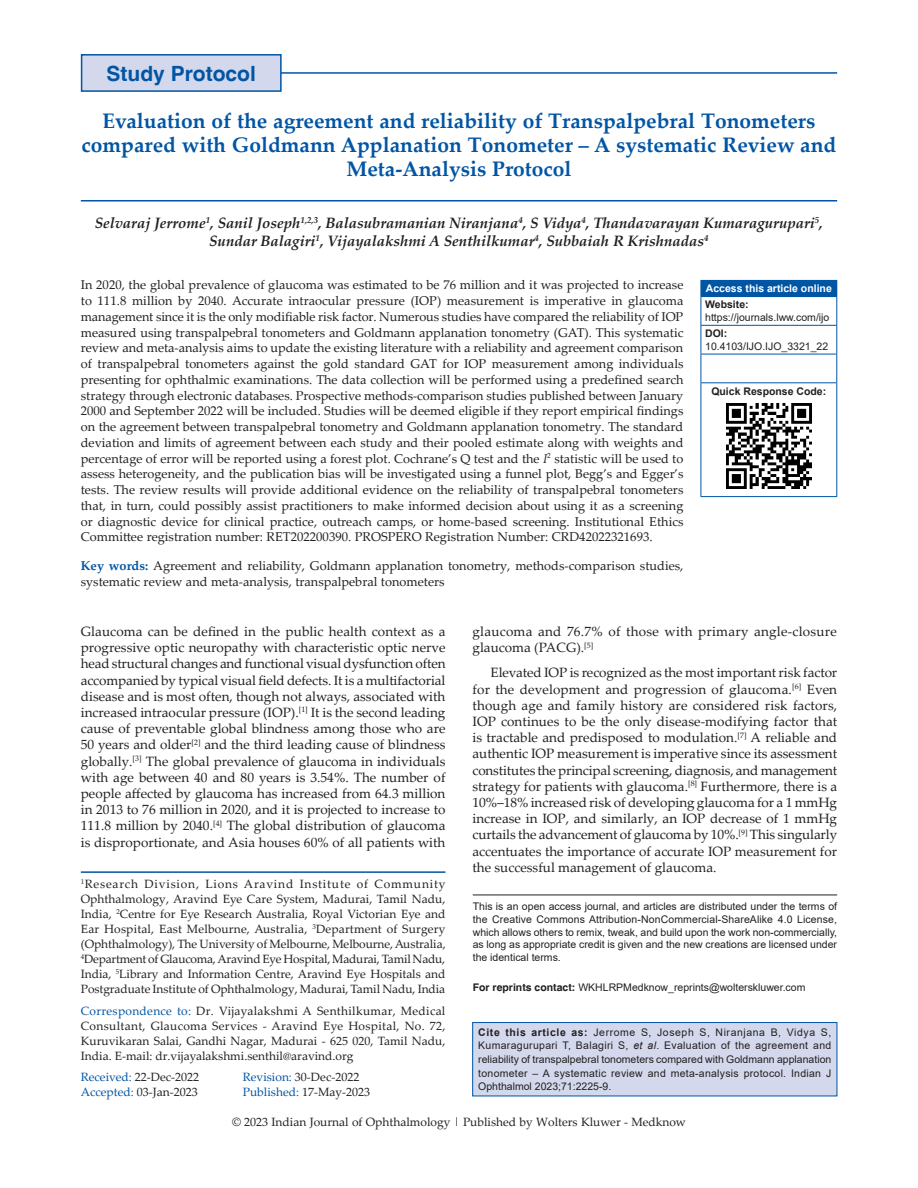
<style>
.page{position:relative;width:918px;height:1188px;background:#fff}
.page>*{position:absolute;margin:0;border:0;box-sizing:border-box;transform-origin:0 0}
.AT{font:700 21px/24px "Palatino Linotype";color:#0155a5;text-align:center}
.AH{font:700 21px "Helvetica";color:#0155a5}
.AU{font:italic 700 15px/18px "Palatino Linotype";color:#231f20;text-align:center}
.TXFL{font:13.5px/16.2px "Palatino Linotype";color:#231f20;text-align:justify}
.TX{font:13.5px/16.2px "Palatino Linotype";color:#231f20;text-align:justify}
.TXFL-2{font:13.5px/16.2px "Palatino Linotype";letter-spacing:.02em;color:#231f20}
.ABS{font:12.75px/15.8px "Palatino Linotype";color:#231f20;text-align:justify}
.KWD{font:12.75px/15.8px "Palatino Linotype";color:#231f20}
.AFF{font:12px/15px "Palatino Linotype";color:#231f20;text-align:justify}
.ADD{font:12px/15px "Palatino Linotype";color:#231f20;text-align:justify}
.HIS{font:12px "Palatino Linotype";color:#231f20}
.Reprint{font:10.5px/12.6px "Helvetica";color:#231f20;text-align:justify}
.HTC{font:10.5px/13.6px "Arial";color:#231f20}
.t1{font:700 10.5px "Arial";color:#fff}
.t2{font:700 10.5px "Arial";color:#231f20}
.s1{font-weight:700}
.s2{font-style:italic}
.s3{font-weight:700;color:#0155a5}
.s4{color:#0155a5}
</style>
<div class="page">
<hr style="left:258px;top:72px;width:579px;height:2px;background:#0155a5">
<div style="left:82px;top:55px;width:199px;height:36px;background:#d3d8ec"></div>
<div style="left:81px;top:54px;width:201px;height:38px;border:2px solid #0155a5"></div>
<hr style="left:81px;top:200px;width:756px;height:2px;background:#0155a5">
<div style="left:701px;top:280px;width:136px;height:17px;background:#0155a5"></div>
<hr style="left:701px;top:325px;width:136px;height:1px;background:#0155a5">
<hr style="left:701px;top:354px;width:136px;height:1px;background:#0155a5">
<svg style="left:701px;top:297px;width:1px;height:85px"></svg>
<svg style="left:836px;top:297px;width:1px;height:85px"></svg>
<hr style="left:701px;top:382px;width:136px;height:1px;background:#0155a5">
<hr style="left:701px;top:383px;width:1px;height:113px;background:#0155a5">
<hr style="left:836px;top:383px;width:1px;height:113px;background:#0155a5">
<hr style="left:701px;top:496px;width:136px;height:1px;background:#0155a5">
<img style="left:726px;top:403px;width:85px;height:85px">
<hr style="left:81px;top:871px;width:365px;height:2px;background:#0155a5">
<div style="left:473px;top:1023px;width:364px;height:73px;background:#d3d8ec"></div>
<div style="left:472px;top:1022px;width:365px;height:74px;border:1px solid #0155a5"></div>
<hr style="left:473px;top:895px;width:364px;height:1px;background:#231f20">
<p class="AH" style="left:107px;top:60px;width:151px">Study Protocol</p>
<p class="AT" style="left:82px;top:108px;width:756px">Evaluation of the agreement and reliability of Transpalpebral Tonometers compared with Goldmann Applanation Tonometer – A systematic Review and<br>Meta‑Analysis Protocol</p>
<p class="AU" style="left:95px;top:213px;width:730px">Selvaraj Jerrome<sup>1</sup>, Sanil Joseph<sup>1,2,3</sup>, Balasubramanian Niranjana<sup>4</sup>, S Vidya<sup>4</sup>, Thandavarayan Kumaragurupari<sup>5</sup>,<br>Sundar Balagiri<sup>1</sup>, Vijayalakshmi A Senthilkumar<sup>4</sup>, Subbaiah R Krishnadas<sup>4</sup></p>
<p class="t1" style="left:706px;top:281px;width:128px">Access this article online</p>
<p class="HTC" style="left:705px;top:298px;width:126px;line-height:12.6px"><span class="s1">Website: </span>https://journals.lww.com/ijo</p>
<p class="HTC" style="left:705px;top:327px;width:125px;line-height:12.6px"><span class="s1">DOI:<br></span>10.4103/IJO.IJO_3321_22</p>
<p class="t2" style="left:711px;top:384px;width:116px">Quick Response Code:</p>
<p class="ABS" style="left:81px;top:277px;width:604px">In 2020, the global prevalence of glaucoma was estimated to be 76 million and it was projected to increase to 111.8 million by 2040. Accurate intraocular pressure (IOP) measurement is imperative in glaucoma management since it is the only modifiable risk factor. Numerous studies have compared the reliability of IOP measured using transpalpebral tonometers and Goldmann applanation tonometry (GAT). This systematic review and meta‑analysis aims to update the existing literature with a reliability and agreement comparison of transpalpebral tonometers against the gold standard GAT for IOP measurement among individuals presenting for ophthalmic examinations. The data collection will be performed using a predefined search strategy through electronic databases. Prospective methods‑comparison studies published between January 2000 and September 2022 will be included. Studies will be deemed eligible if they report empirical findings on the agreement between transpalpebral tonometry and Goldmann applanation tonometry. The standard deviation and limits of agreement between each study and their pooled estimate along with weights and percentage of error will be reported using a forest plot. Cochrane’s Q test and the <span class="s2">I</span><sup>2</sup> statistic will be used to assess heterogeneity, and the publication bias will be investigated using a funnel plot, Begg’s and Egger’s tests. The review results will provide additional evidence on the reliability of transpalpebral tonometers that, in turn, could possibly assist practitioners to make informed decision about using it as a screening or diagnostic device for clinical practice, outreach camps, or home‑based screening. Institutional Ethics Committee registration number: RET202200390. PROSPERO Registration Number: CRD42022321693.</p>
<p class="KWD" style="left:81px;top:557px;width:604px"><span class="s3">Key words:</span> Agreement and reliability, Goldmann applanation tonometry, methods‑comparison studies, systematic review and meta‑analysis, transpalpebral tonometers</p>
<p class="TXFL" style="left:81px;top:623px;width:366px">Glaucoma can be defined in the public health context as a progressive optic neuropathy with characteristic optic nerve head structural changes and functional visual dysfunction often accompanied by typical visual field defects. It is a multifactorial disease and is most often, though not always, associated with increased intraocular pressure (IOP).<sup>[1]</sup> It is the second leading cause of preventable global blindness among those who are 50 years and older<sup>[2]</sup> and the third leading cause of blindness globally.<sup>[3]</sup> The global prevalence of glaucoma in individuals with age between 40 and 80 years is 3.54%. The number of people affected by glaucoma has increased from 64.3 million in 2013 to 76 million in 2020, and it is projected to increase to 111.8 million by 2040.<sup>[4]</sup> The global distribution of glaucoma is disproportionate, and Asia houses 60% of all patients with</p>
<p class="TXFL-2" style="left:472px;top:623px;width:366px">glaucoma and 76.7% of those with primary angle‑closure glaucoma (PACG).<sup>[5]</sup></p>
<p class="TX" style="left:472px;top:664px;width:366px;text-indent:18px">Elevated IOP is recognized as the most important risk factor for the development and progression of glaucoma.<sup>[6]</sup> Even though age and family history are considered risk factors, IOP continues to be the only disease‑modifying factor that is tractable and predisposed to modulation.<sup>[7]</sup> A reliable and authentic IOP measurement is imperative since its assessment constitutes the principal screening, diagnosis, and management strategy for patients with glaucoma.<sup>[8]</sup> Furthermore, there is a 10%–18% increased risk of developing glaucoma for a 1 mmHg increase in IOP, and similarly, an IOP decrease of 1 mmHg curtails the advancement of glaucoma by 10%.<sup>[9]</sup> This singularly accentuates the importance of accurate IOP measurement for the successful management of glaucoma.</p>
<p class="AFF" style="left:81px;top:876px;width:366px"><sup>1</sup>Research Division, Lions Aravind Institute of Community Ophthalmology, Aravind Eye Care System, Madurai, Tamil Nadu, India, <sup>2</sup>Centre for Eye Research Australia, Royal Victorian Eye and Ear Hospital, East Melbourne, Australia, <sup>3</sup>Department of Surgery (Ophthalmology), The University of Melbourne, Melbourne, Australia, <sup>4</sup>Department of Glaucoma, Aravind Eye Hospital, Madurai, Tamil Nadu, India, <sup>5</sup>Library and Information Centre, Aravind Eye Hospitals and Postgraduate Institute of Ophthalmology, Madurai, Tamil Nadu, India</p>
<p class="ADD" style="left:81px;top:1003px;width:366px"><span class="s4">Correspondence to:</span> Dr. Vijayalakshmi A Senthilkumar, Medical Consultant, Glaucoma Services ‑ Aravind Eye Hospital, No. 72, Kuruvikaran Salai, Gandhi Nagar, Madurai - 625 020, Tamil Nadu, India. E‑mail: dr.vijayalakshmi.senthil@aravind.org</p>
<p class="HIS" style="left:81px;top:1069px;width:120px"><span class="s4">Received:</span> 22‑Dec‑2022</p>
<p class="HIS" style="left:243px;top:1069px;width:118px"><span class="s4">Revision:</span> 30‑Dec‑2022</p>
<p class="HIS" style="left:81px;top:1084px;width:118px"><span class="s4">Accepted:</span> 03‑Jan‑2023</p>
<p class="HIS" style="left:243px;top:1084px;width:129px"><span class="s4">Published:</span> 17-May-2023</p>
<p class="Reprint" style="left:473px;top:900px;width:366px">This is an open access journal, and articles are distributed under the terms of the Creative Commons Attribution‑NonCommercial‑ShareAlike 4.0 License, which allows others to remix, tweak, and build upon the work non‑commercially, as long as appropriate credit is given and the new creations are licensed under the identical terms.</p>
<p class="Reprint" style="left:473px;top:981px;width:334px"><span class="s1">For reprints contact:</span> WKHLRPMedknow_reprints@wolterskluwer.com</p>
<p class="HTC" style="left:478px;top:1025px;width:355px;text-align:justify"><span class="s1">Cite this article as:</span> Jerrome S, Joseph S, Niranjana B, Vidya S, Kumaragurupari T, Balagiri S, <span class="s2">et al</span>. Evaluation of the agreement and reliability of transpalpebral tonometers compared with Goldmann applanation tonometer – A systematic review and meta‑analysis protocol. Indian J Ophthalmol 2023;71:2225-9.</p>
<p class="AFF" style="left:232px;top:1114px;width:455px">© 2023 Indian Journal of Ophthalmology | Published by Wolters Kluwer - Medknow</p>
</div>
